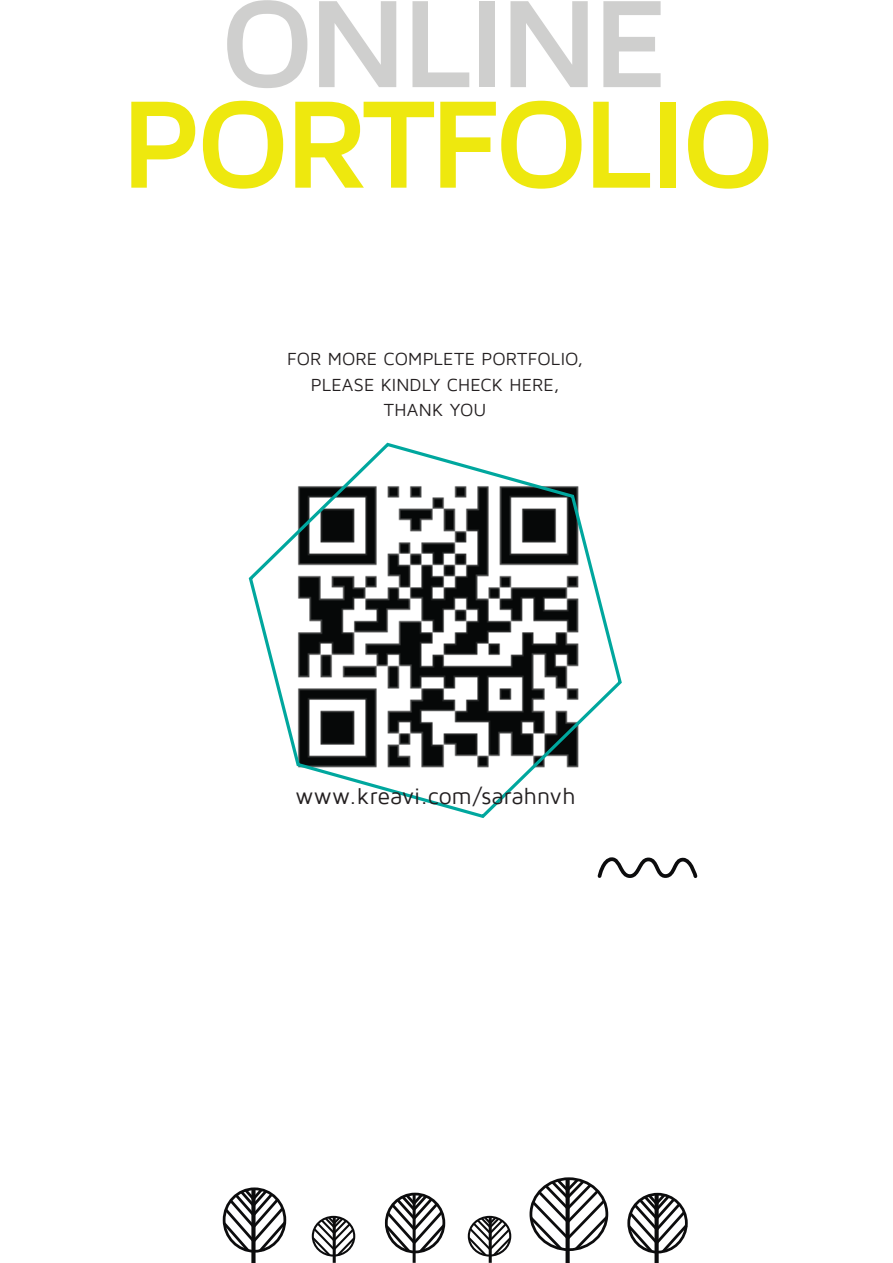
<style>
.page{position:relative;width:893px;height:1263px;background:#fff}
.page>*{position:absolute;margin:0;border:0;box-sizing:border-box;transform-origin:0 0}
.t1{font:700 128.85px "Maven Pro";letter-spacing:-.05em;color:#eee80e}
.t2{font:700 128.85px "Maven Pro";letter-spacing:-.055em;color:#cfcfce}
.t3{font:22.95px "Maven Pro";color:#231f20}
.t4{font:18px/25.5px "Maven Pro";letter-spacing:.005em;color:#231f20;text-align:center}
</style>
<div class="page">
<svg style="left:597px;top:857px;width:101px;height:21px"></svg>
<svg style="left:248px;top:442px;width:374px;height:376px"></svg>
<div style="left:251px;top:1189px;width:5px;height:74px;background:#0c0c0d"></div>
<svg style="left:222px;top:1187px;width:65px;height:67px"></svg>
<hr style="left:333px;top:1217px;width:3px;height:46px;background:#0c0c0d">
<svg style="left:311px;top:1215px;width:45px;height:43px"></svg>
<hr style="left:413px;top:1194px;width:3px;height:69px;background:#0c0c0d">
<svg style="left:384px;top:1192px;width:62px;height:63px"></svg>
<hr style="left:489px;top:1217px;width:3px;height:46px;background:#0c0c0d">
<svg style="left:467px;top:1215px;width:45px;height:43px"></svg>
<svg style="left:566px;top:1253px;width:4px;height:10px"></svg>
<svg style="left:529px;top:1177px;width:80px;height:76px"></svg>
<div style="left:654px;top:1194px;width:5px;height:69px;background:#0c0c0d"></div>
<svg style="left:627px;top:1192px;width:61px;height:63px"></svg>
<h1 class="t2" style="left:219px;top:-25px;width:450px">ONLINE</h1>
<h1 class="t1" style="left:120px;top:76px;width:658px">PORTFOLIO</h1>
<p class="t4" style="left:287px;top:347px;width:298px">FOR MORE COMPLETE PORTFOLIO,<br>PLEASE KINDLY CHECK HERE,<br>THANK YOU</p>
<p class="t3" style="left:296px;top:784px;width:281px">www.kreavi.com/sarahnvh</p>
</div>
